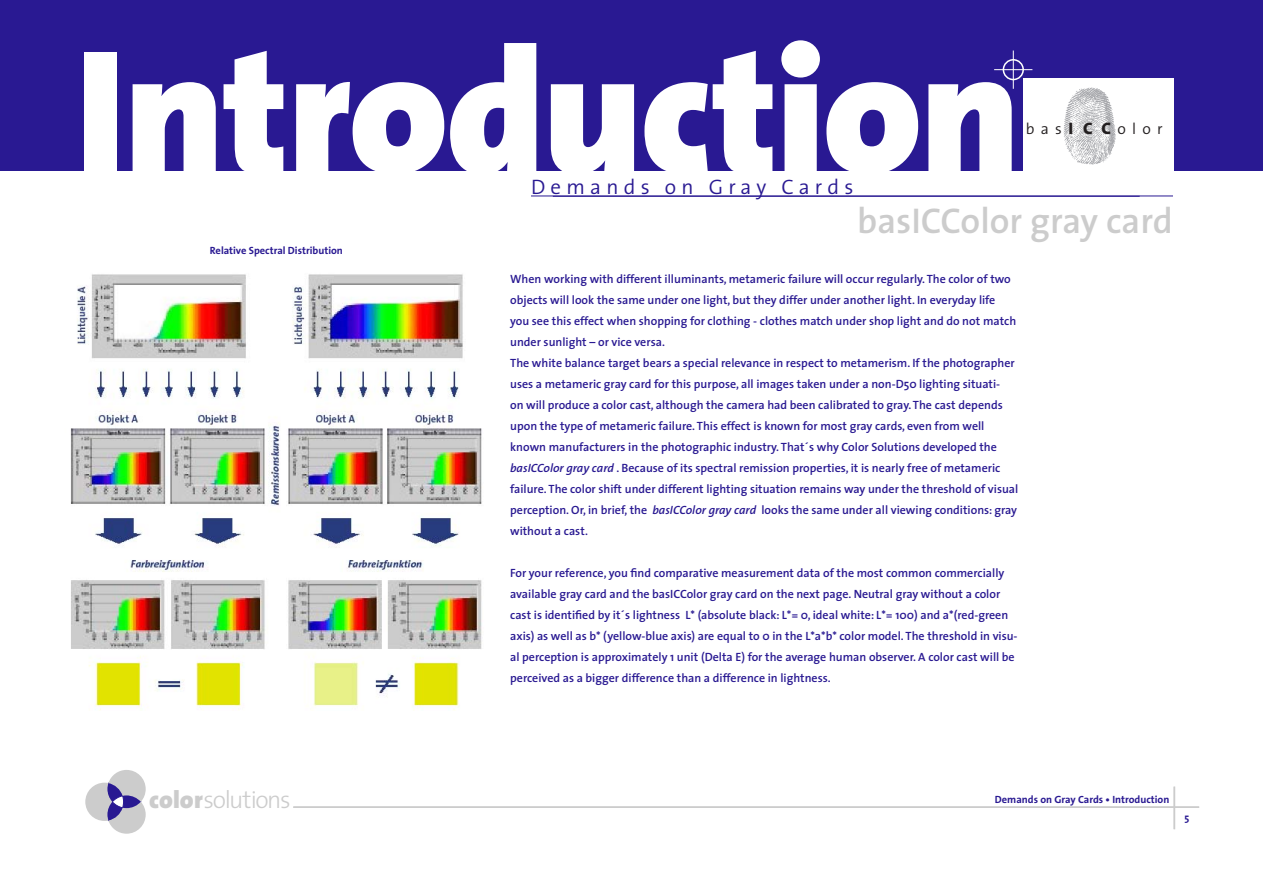
<style>
.page{position:relative;width:1263px;height:893px;background:#fff}
.page>*{position:absolute;margin:0;border:0;box-sizing:border-box;transform-origin:0 0}
.t1{font:900 177px "The Sans";letter-spacing:-.01em;color:#fff}
.t2{font:600 36px "The Sans";color:#ccc}
.t3{font:300 24.6px "The Sans";letter-spacing:-.06em;color:#ccc}
.t4{font:300 21px "The Sans";letter-spacing:.25em;color:#291992}
.t5{font:300 15.6px "The Sans";letter-spacing:.4em;color:#231f20}
.t6{font:600 12px/21px "The Sans";color:#291992}
.t7{font:700 10.5px "The Sans";color:#291992}
.s1{font-family:"The Sans Bold Caps";font-weight:400;font-size:21.6px}
.s2{font-style:italic}
.s3{font-weight:900}
</style>
<div class="page">
<svg style="left:85px;top:770px;width:61px;height:64px"></svg>
<img style="left:70px;top:274px;width:412px;height:436px">
<div style="left:0;top:0;width:1263px;height:170px;background:#291992"></div>
<hr style="left:531px;top:196px;width:642px;height:1px;background:#291992">
<hr style="left:293px;top:806px;width:906px;height:2px;background:#ccc">
<hr style="left:1173px;top:787px;width:2px;height:42px;background:#ccc">
<div style="left:1003px;top:59px;width:21px;height:21px;border:2px solid #fff;border-radius:50%"></div>
<hr style="left:994px;top:69px;width:38px;height:1px;background:#fff">
<hr style="left:1013px;top:51px;width:1px;height:38px;background:#fff">
<div style="left:1023px;top:79px;width:151px;height:91px;background:#fff"></div>
<img style="left:1063px;top:87px;width:53px;height:78px">
<h1 class="t1" style="left:76px;top:-38px;width:945px">Introduction</h1>
<h3 class="t4" style="left:531px;top:169px;width:324px">Demands on Gray Cards</h3>
<h3 class="t5" style="left:1026px;top:116px;width:138px">bas<span class="s1">icc</span>olor</h3>
<p class="t7" style="left:210px;top:242px;width:135px">Relative Spectral Distribution</p>
<h2 class="t2" style="left:857px;top:190px;width:317px">basICColor gray card</h2>
<p class="t6" style="left:510px;top:268px;width:510px">When working with different illuminants, metameric failure will occur regularly. The color of two objects will look the same under one light, but they differ under another light. In everyday life<br>you see this effect when shopping for clothing - clothes match under shop light and do not match under sunlight – or vice versa.<br>The white balance target bears a special relevance in respect to metamerism. If the photographer uses a metameric gray card for this purpose, all images taken under a non-D50 lighting situati-<br>on will produce a color cast, although the camera had been calibrated to gray. The cast depends upon the type of metameric failure. This effect is known for most gray cards, even from well known manufacturers in the photographic industry. That´s why Color Solutions developed the <span class="s2">basICColor gray card</span> . Because of its spectral remission properties, it is nearly free of metameric failure. The color shift under different lighting situation remains way under the threshold of visual perception. Or, in brief, the <span class="s2">basICColor gray card</span> looks the same under all viewing conditions: gray without a cast.</p>
<p class="t6" style="left:510px;top:562px;width:509px">For your reference, you find comparative measurement data of the most common commercially available gray card and the basICColor gray card on the next page. Neutral gray without a color cast is identified by it´s lightness L* (absolute black: L*= 0, ideal white: L*= 100) and a*(red-green axis) as well as b* (yellow-blue axis) are equal to 0 in the L*a*b* color model. The threshold in visu&shy;al perception is approximately 1 unit (Delta E) for the average human observer. A color cast will be perceived as a bigger difference than a difference in lightness.</p>
<h3 class="t3" style="left:149px;top:779px;width:143px"><span class="s3">color</span>solutions</h3>
<p class="t7" style="left:995px;top:790px;width:176px">Demands on Gray Cards • Introduction</p>
<p class="t7" style="left:1184px;top:809px;width:6px">5</p>
</div>
